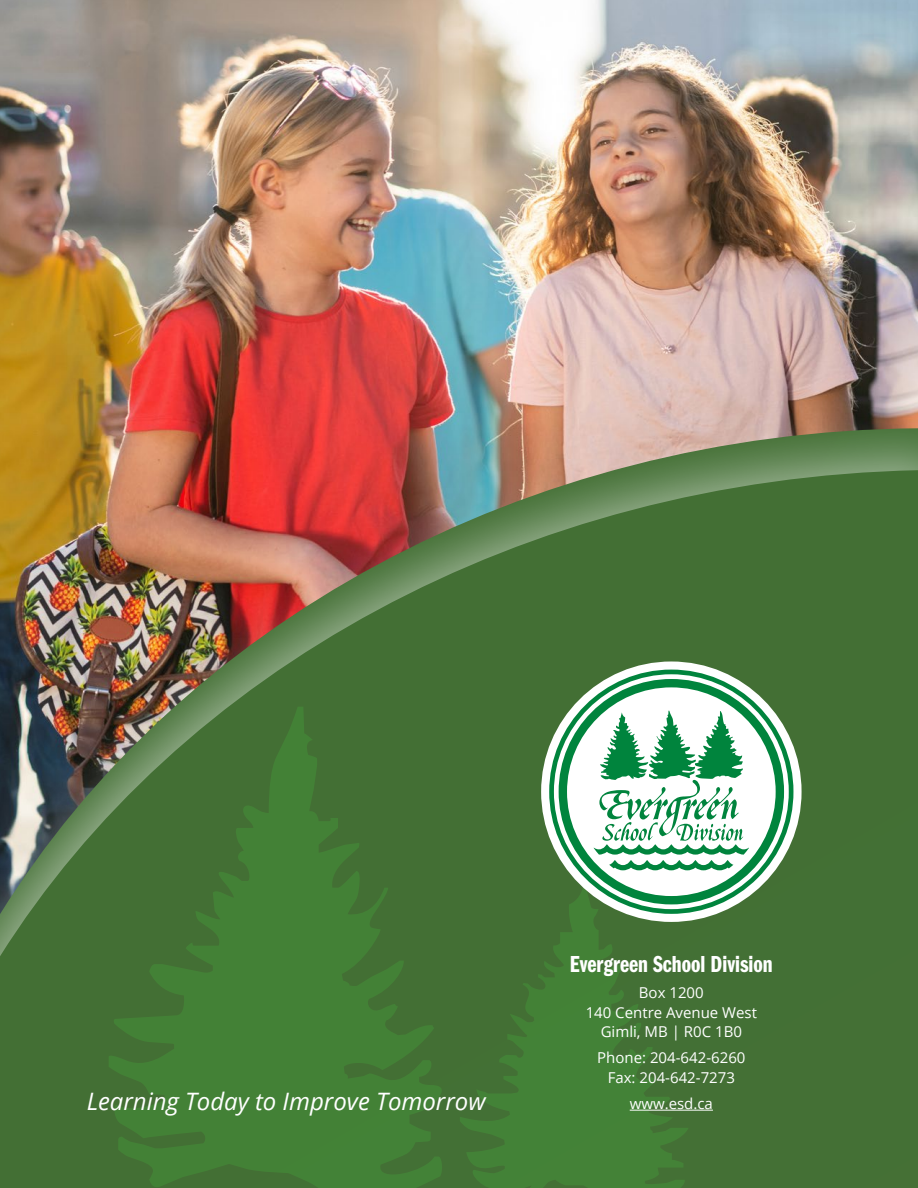
<style>
.page{position:relative;width:918px;height:1188px;background:#fff}
.page>*{position:absolute;margin:0;border:0;box-sizing:border-box;transform-origin:0 0}
.t1{font:italic 24px "Open Sans";color:#fff}
.t2{font:24px "Franklin Gothic LT Pro Dm Cm";color:#fff}
.Body{font:15px/19.5px "Open Sans";color:#fff;text-align:center}
</style>
<div class="page">
<img style="left:0;top:0;width:918px;height:407px">
<div style="left:0;top:407px;width:918px;height:781px;background:#fff;opacity:.5"></div>
<img style="left:0;top:470px;width:918px;height:718px">
<svg style="left:460px;top:881px;width:229px;height:307px;background:#437835"></svg>
<svg style="left:109px;top:707px;width:335px;height:481px;background:#447836"></svg>
<div style="left:541px;top:662px;width:261px;height:260px;background:#fff;border-radius:50%"></div>
<svg style="left:549px;top:670px;width:244px;height:244px"></svg>
<svg style="left:559px;top:679px;width:225px;height:225px"></svg>
<svg style="left:593px;top:711px;width:156px;height:159px"></svg>
<hr style="left:630px;top:1110px;width:83px;height:1px;background:#fff">
<p class="t2" style="left:570px;top:951px;width:204px">Evergreen School Division</p>
<p class="Body" style="left:586px;top:982px;width:173px">Box 1200<br>140 Centre Avenue West<br>Gimli, MB | R0C 1B0</p>
<p class="Body" style="left:597px;top:1048px;width:150px">Phone: 204-642-6260<br>Fax: 204-642-7273</p>
<p class="t1" style="left:87px;top:1085px;width:400px">Learning Today to Improve Tomorrow</p>
<p class="Body" style="left:630px;top:1093px;width:85px">www.esd.ca</p>
</div>
